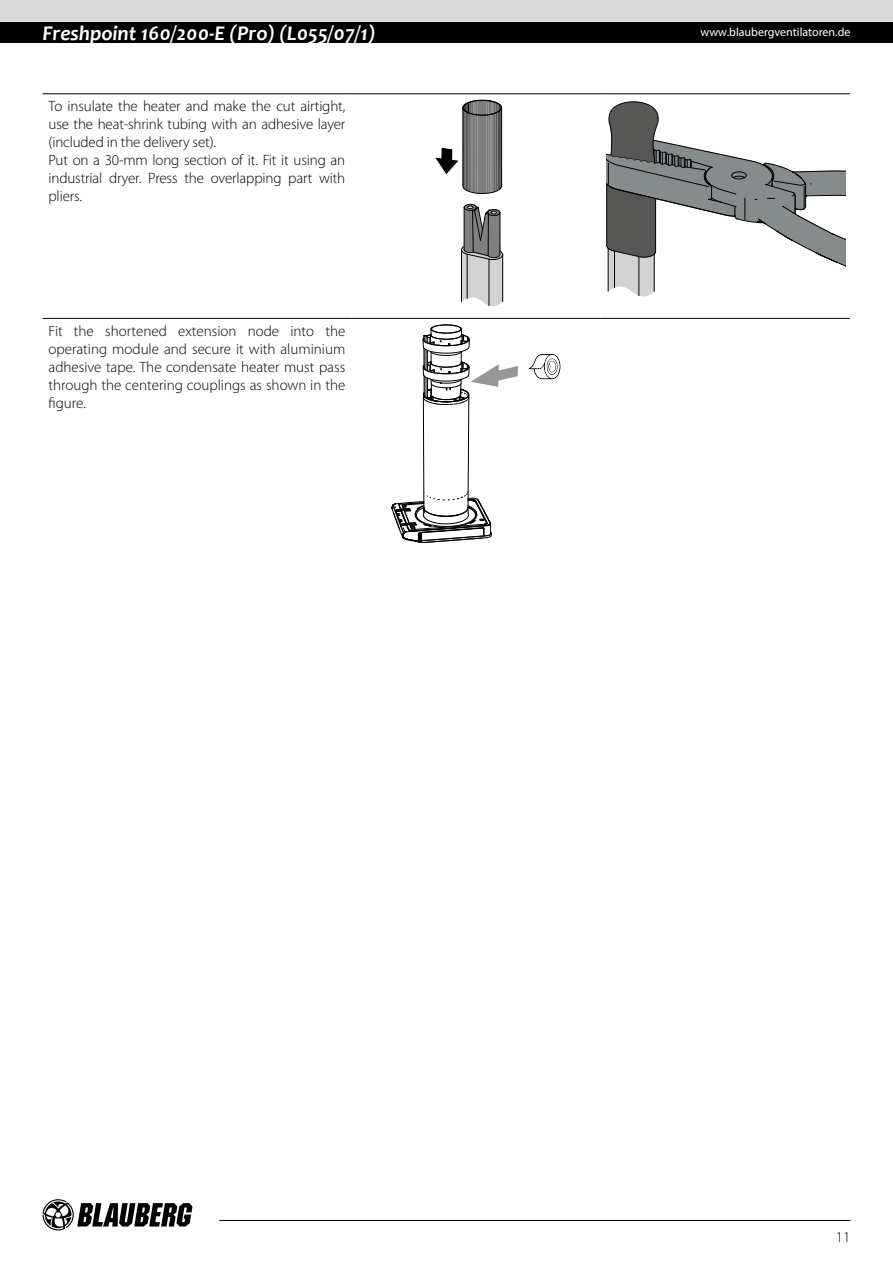
<style>
.page{position:relative;width:893px;height:1263px;background:#fff}
.page>*{position:absolute;margin:0;border:0;box-sizing:border-box;transform-origin:0 0}
.t1{font:italic 700 21px "Candara";color:#fff}
.t2{font:300 15px/18px "Myriad Pro";letter-spacing:-.01em;color:#000}
.t3{font:12px "Myriad Pro";color:#fff}
</style>
<div class="page">
<div style="left:0;top:21px;width:893px;height:22px;background:#000"></div>
<svg style="left:43px;top:1199px;width:149px;height:31px"></svg>
<hr style="left:219px;top:1220px;width:631px;height:1px;background:#000">
<div style="left:0;top:0;width:893px;height:21px;background:#dadada"></div>
<hr style="left:43px;top:94px;width:308px;height:1px;background:#000">
<hr style="left:351px;top:94px;width:250px;height:1px;background:#000">
<hr style="left:601px;top:94px;width:249px;height:1px;background:#000">
<hr style="left:43px;top:318px;width:308px;height:1px;background:#000">
<hr style="left:351px;top:318px;width:250px;height:1px;background:#000">
<hr style="left:601px;top:318px;width:249px;height:1px;background:#000">
<hr style="left:503px;top:254px;width:1px;height:48px;background:#0a0d1c">
<svg style="left:435px;top:100px;width:68px;height:207px"></svg>
<svg style="left:607px;top:101px;width:239px;height:196px"></svg>
<svg style="left:529px;top:354px;width:31px;height:25px"></svg>
<svg style="left:392px;top:325px;width:126px;height:218px"></svg>
<h1 class="t1" style="left:43px;top:20px;width:335px">Freshpoint 160/200-E (Pro) (L055/07/1)</h1>
<p class="t3" style="left:700px;top:25px;width:152px">www.blaubergventilatoren.de</p>
<p class="t2" style="left:49px;top:97px;width:298px">To insulate the heater and make the cut airtight, use the heat-shrink tubing with an adhesive layer (included in the delivery set).<br>Put on a 30-mm long section of it. Fit it using an industrial dryer. Press the overlapping part with pliers.</p>
<p class="t2" style="left:49px;top:322px;width:298px;text-align:justify">Fit the shortened extension node into the operating module and secure it with aluminium adhesive tape. The condensate heater must pass through the centering couplings as shown in the figure.</p>
<p class="t2" style="left:836px;top:1228px;width:16px">11</p>
</div>
